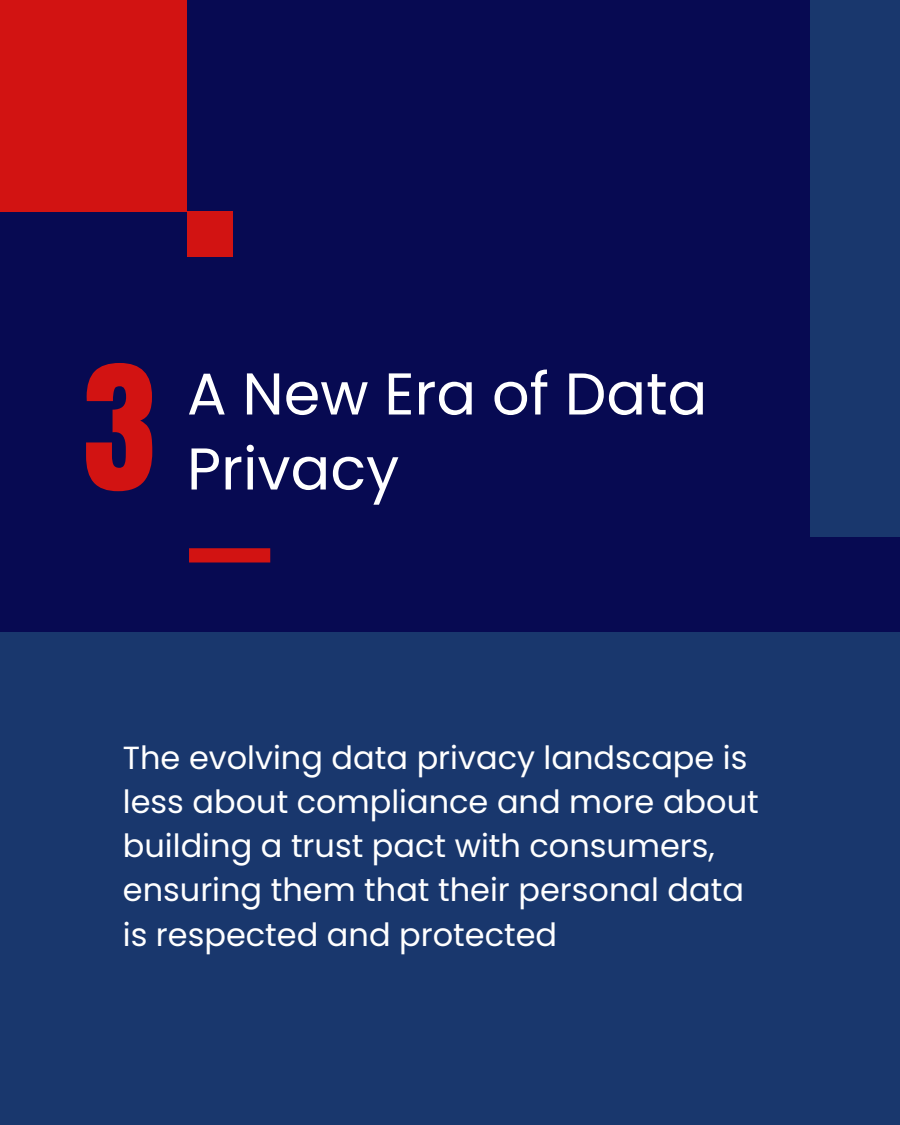
<style>
.page{position:relative;width:900px;height:1125px;background:#070a52}
.page>*{position:absolute;margin:0;border:0;box-sizing:border-box;transform-origin:0 0}
.t1{font:147.2px "Anton";color:#d21312}
.t2{font:58.9px/75px "Poppins";color:#fff}
.t3{font:32px/44.2px "Poppins";color:#fff}
</style>
<div class="page">
<div style="left:0;top:632px;width:900px;height:493px;background:#19376d"></div>
<div style="left:189px;top:548px;width:81px;height:14px;background:#d21312"></div>
<div style="left:810px;top:0;width:90px;height:537px;background:#19376d"></div>
<div style="left:0;top:0;width:187px;height:212px;background:#d21312"></div>
<div style="left:187px;top:212px;width:46px;height:45px;background:#d21312"></div>
<p class="t1" style="left:83px;top:322px;width:74px">3</p>
<p class="t2" style="left:187px;top:356px;width:522px">A New Era of Data<br>Privacy</p>
<p class="t3" style="left:123px;top:735px;width:638px">The evolving data privacy landscape is less about compliance and more about building a trust pact with consumers, ensuring them that their personal data is respected and protected</p>
</div>
